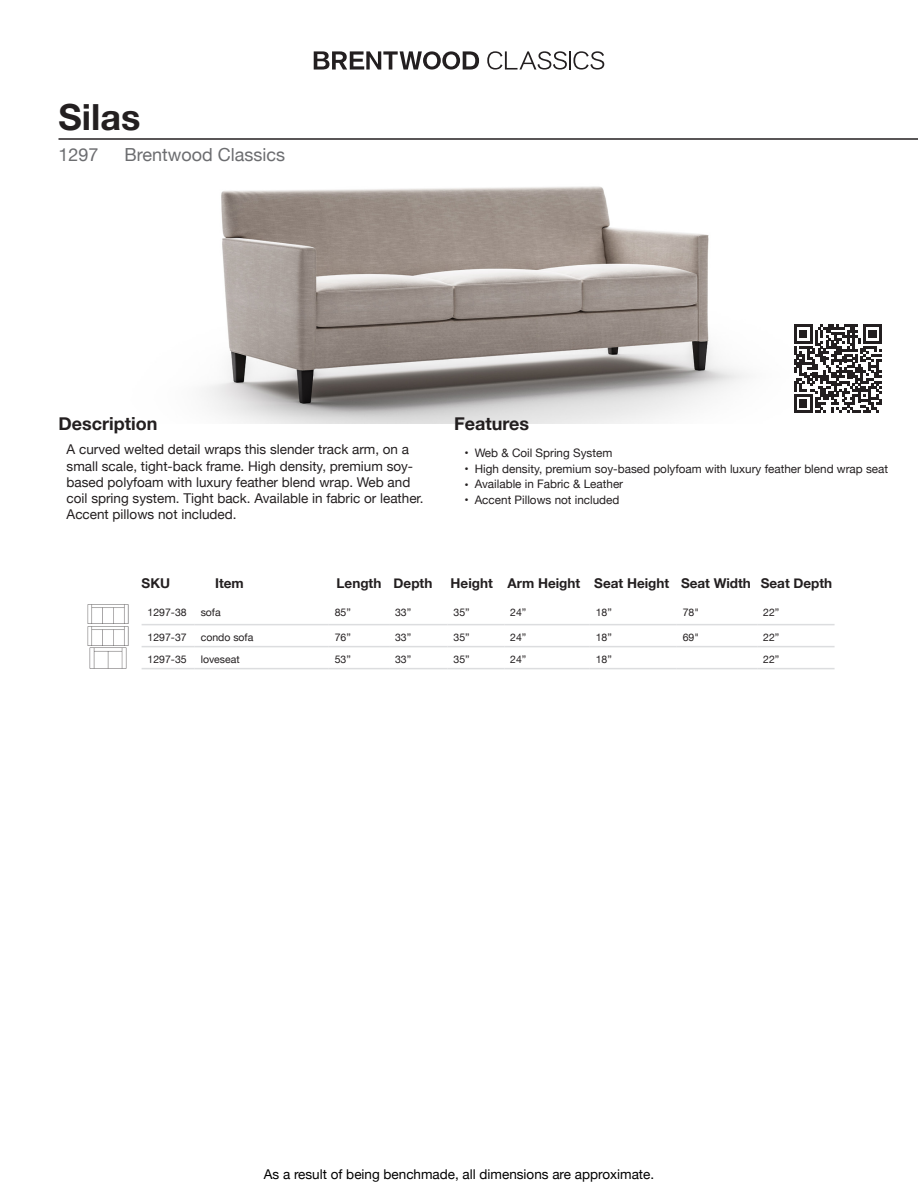
<style>
.page{position:relative;width:918px;height:1188px;background:#fff}
.page>*{position:absolute;margin:0;border:0;box-sizing:border-box;transform-origin:0 0}
.t1{font:700 36px "Helvetica Neue";color:#231f20}
.t2{font:18px "Helvetica Neue";color:#6c6d70}
.t3{font:700 18px "Helvetica Neue";color:#231f20}
.t4{font:13.5px/16.2px "Helvetica Neue";color:#231f20}
.t5{font:700 13.5px "Helvetica Neue";color:#231f20}
.t6{font:13.5px "Helvetica Neue";color:#000}
.t7{font:12px "Helvetica Neue";color:#231f20}
.t8{font:11.7px "Helvetica Neue";color:#231f20}
.t9{font:10.5px "Helvetica Neue";color:#231f20}
</style>
<div class="page">
<svg style="left:314px;top:51px;width:165px;height:19px"></svg>
<svg style="left:487px;top:51px;width:117px;height:19px"></svg>
<hr style="left:58px;top:138px;width:860px;height:2px;background:#231f20">
<img style="left:204px;top:186px;width:647px;height:237px">
<svg style="left:794px;top:325px;width:88px;height:88px"></svg>
<img style="left:88px;top:604px;width:40px;height:65px">
<hr style="left:142px;top:624px;width:53px;height:1px;background:#dcdddf">
<hr style="left:195px;top:624px;width:134px;height:1px;background:#dcdddf">
<hr style="left:329px;top:624px;width:60px;height:1px;background:#dcdddf">
<hr style="left:389px;top:624px;width:59px;height:1px;background:#dcdddf">
<hr style="left:448px;top:624px;width:56px;height:1px;background:#dcdddf">
<hr style="left:504px;top:624px;width:86px;height:1px;background:#dcdddf">
<hr style="left:590px;top:624px;width:87px;height:1px;background:#dcdddf">
<hr style="left:677px;top:624px;width:80px;height:1px;background:#dcdddf">
<hr style="left:757px;top:624px;width:78px;height:1px;background:#dcdddf">
<hr style="left:142px;top:646px;width:53px;height:1px;background:#dcdddf">
<hr style="left:195px;top:646px;width:134px;height:1px;background:#dcdddf">
<hr style="left:329px;top:646px;width:60px;height:1px;background:#dcdddf">
<hr style="left:389px;top:646px;width:59px;height:1px;background:#dcdddf">
<hr style="left:448px;top:646px;width:56px;height:1px;background:#dcdddf">
<hr style="left:504px;top:646px;width:86px;height:1px;background:#dcdddf">
<hr style="left:590px;top:646px;width:87px;height:1px;background:#dcdddf">
<hr style="left:677px;top:646px;width:80px;height:1px;background:#dcdddf">
<hr style="left:757px;top:646px;width:78px;height:1px;background:#dcdddf">
<hr style="left:142px;top:668px;width:53px;height:1px;background:#dcdddf">
<hr style="left:195px;top:668px;width:134px;height:1px;background:#dcdddf">
<hr style="left:329px;top:668px;width:60px;height:1px;background:#dcdddf">
<hr style="left:389px;top:668px;width:59px;height:1px;background:#dcdddf">
<hr style="left:448px;top:668px;width:56px;height:1px;background:#dcdddf">
<hr style="left:504px;top:668px;width:86px;height:1px;background:#dcdddf">
<hr style="left:590px;top:668px;width:87px;height:1px;background:#dcdddf">
<hr style="left:677px;top:668px;width:80px;height:1px;background:#dcdddf">
<hr style="left:757px;top:668px;width:78px;height:1px;background:#dcdddf">
<p class="t1" style="left:58px;top:89px;width:83px">Silas</p>
<p class="t2" style="left:58px;top:141px;width:42px">1297</p>
<p class="t2" style="left:124px;top:141px;width:162px">Brentwood Classics</p>
<p class="t3" style="left:58px;top:409px;width:100px">Description</p>
<p class="t3" style="left:454px;top:409px;width:77px">Features</p>
<p class="t4" style="left:67px;top:442px;width:359px">A curved welted detail wraps this slender track arm, on a small scale, tight-back frame. High density, premium soy&shy;based polyfoam with luxury feather blend wrap. Web and coil spring system. Tight back. Available in fabric or leather.<br>Accent pillows not included.</p>
<p class="t7" style="left:464px;top:444px;width:6px">•</p>
<p class="t8" style="left:475px;top:444px;width:139px">Web &amp; Coil Spring System</p>
<p class="t8" style="left:475px;top:476px;width:150px">Available in Fabric &amp; Leather</p>
<p class="t8" style="left:475px;top:460px;width:415px">High density, premium soy-based polyfoam with luxury feather blend wrap seat</p>
<p class="t8" style="left:475px;top:491px;width:146px">Accent Pillows not included</p>
<p class="t7" style="left:464px;top:460px;width:6px">•</p>
<p class="t7" style="left:464px;top:491px;width:6px">•</p>
<p class="t7" style="left:464px;top:476px;width:6px">•</p>
<p class="t5" style="left:142px;top:573px;width:30px">SKU</p>
<p class="t5" style="left:215px;top:573px;width:30px">Item</p>
<p class="t5" style="left:337px;top:573px;width:46px">Length</p>
<p class="t5" style="left:394px;top:573px;width:40px">Depth</p>
<p class="t5" style="left:451px;top:573px;width:44px">Height</p>
<p class="t5" style="left:508px;top:573px;width:74px">Arm Height</p>
<p class="t5" style="left:594px;top:573px;width:77px">Seat Height</p>
<p class="t5" style="left:681px;top:573px;width:71px">Seat Width</p>
<p class="t5" style="left:761px;top:573px;width:73px">Seat Depth</p>
<p class="t9" style="left:148px;top:604px;width:41px">1297-38</p>
<p class="t9" style="left:201px;top:604px;width:22px">sofa</p>
<p class="t9" style="left:335px;top:604px;width:18px">85”</p>
<p class="t9" style="left:395px;top:604px;width:18px">33”</p>
<p class="t9" style="left:454px;top:604px;width:18px">35”</p>
<p class="t9" style="left:510px;top:604px;width:18px">24”</p>
<p class="t9" style="left:596px;top:604px;width:18px">18”</p>
<p class="t9" style="left:683px;top:604px;width:18px">78"</p>
<p class="t9" style="left:763px;top:604px;width:18px">22”</p>
<p class="t9" style="left:148px;top:629px;width:41px">1297-37</p>
<p class="t9" style="left:201px;top:629px;width:54px">condo sofa</p>
<p class="t9" style="left:335px;top:629px;width:18px">76”</p>
<p class="t9" style="left:395px;top:629px;width:18px">33”</p>
<p class="t9" style="left:454px;top:629px;width:18px">35”</p>
<p class="t9" style="left:510px;top:629px;width:18px">24”</p>
<p class="t9" style="left:596px;top:629px;width:18px">18”</p>
<p class="t9" style="left:683px;top:629px;width:18px">69"</p>
<p class="t9" style="left:763px;top:629px;width:18px">22”</p>
<p class="t9" style="left:148px;top:651px;width:41px">1297-35</p>
<p class="t9" style="left:201px;top:651px;width:41px">loveseat</p>
<p class="t9" style="left:335px;top:651px;width:18px">53”</p>
<p class="t9" style="left:395px;top:651px;width:18px">33”</p>
<p class="t9" style="left:454px;top:651px;width:18px">35”</p>
<p class="t9" style="left:510px;top:651px;width:18px">24”</p>
<p class="t9" style="left:596px;top:651px;width:18px">18”</p>
<p class="t9" style="left:763px;top:651px;width:18px">22”</p>
<p class="t6" style="left:264px;top:1165px;width:392px">As a result of being benchmade, all dimensions are approximate.</p>
</div>
